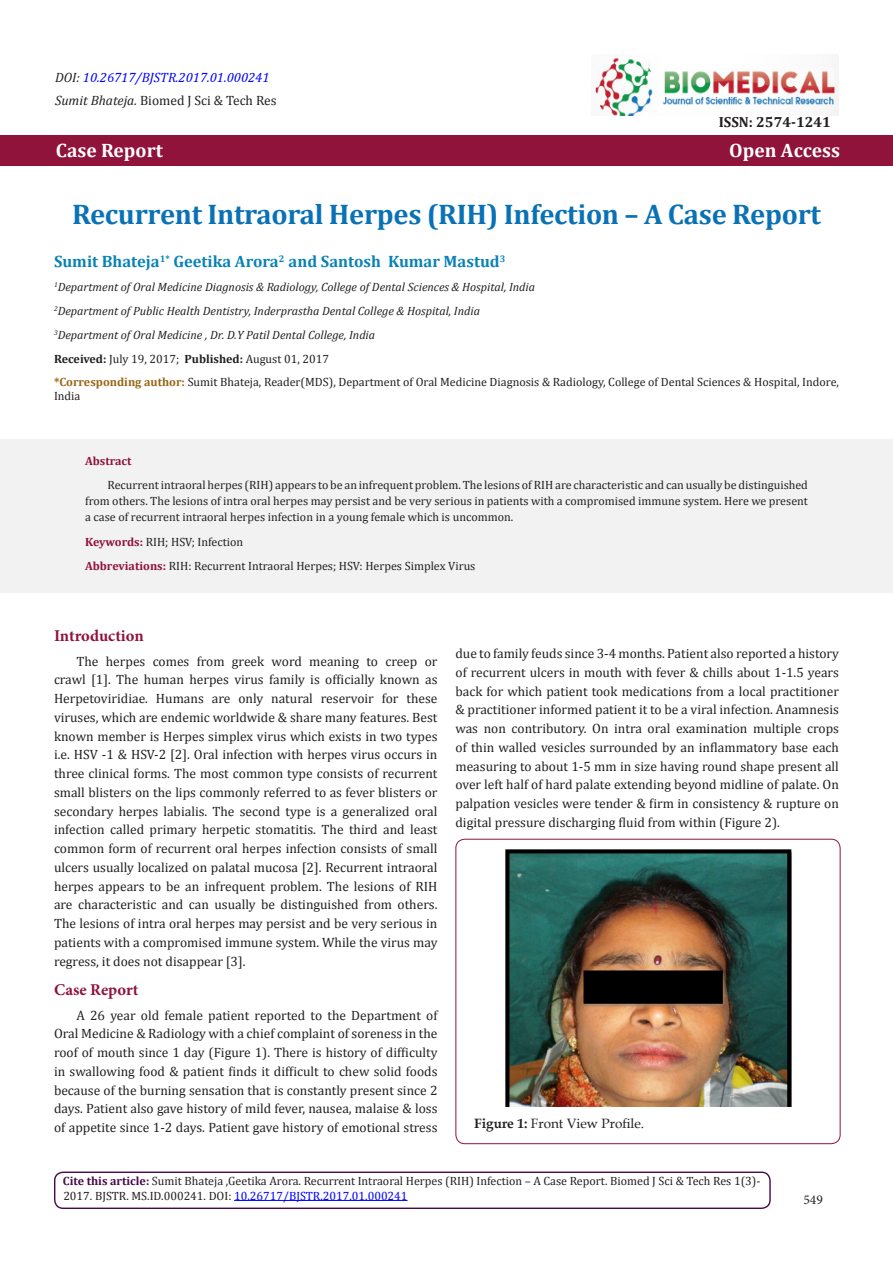
<style>
.page{position:relative;width:893px;height:1263px;background:#fff}
.page>*{position:absolute;margin:0;border:0;box-sizing:border-box;transform-origin:0 0}
.t1{font:700 28.5px "Cambria";letter-spacing:-.01em;color:#0971b5}
.t2{font:700 19.5px "Cambria";color:#fff}
.t3{font:700 16.5px "Cambria";color:#0983b5}
.t4{font:700 16.5px "Minion Pro";color:#8f133a}
.t5{font:700 14.7px "Cambria";color:#231f20}
.t6{font:13.5px/18.8px "Cambria";color:#231f20;text-align:justify}
.t7{font:italic 13.5px "Cambria";color:#00f}
.t8{font:13.5px "Book Antiqua";color:#231f20}
.t9{font:13.5px "Minion Pro";color:#231f20}
.t10{font:12px/15.8px "Cambria";color:#231f20}
.t11{font:italic 12px "Cambria";color:#231f20}
.t12{font:12px "Cambria";color:#00f}
.t13{font:700 12px "Cambria";color:#8f133a}
.s1{color:#231f20}
.s2{font-style:italic}
.s3{font-weight:700}
.s4{font-weight:700;color:#996515}
.s5{font-weight:700;color:#8f133a}
.s6{font-weight:700;color:#480a4b}
</style>
<div class="page">
<div style="left:0;top:136px;width:893px;height:30px;background:#8f133a"></div>
<div style="left:455px;top:839px;width:385px;height:305px;border:1px solid #8f133a;border-radius:9px"></div>
<img style="left:505px;top:849px;width:286px;height:257px">
<hr style="left:234px;top:1200px;width:174px;height:1px;background:#00f">
<div style="left:54px;top:1171px;width:717px;height:38px;border:1px solid #480a4b;border-radius:8px"></div>
<img style="left:595px;top:55px;width:243px;height:60px">
<div style="left:0;top:439px;width:893px;height:154px;background:#f2f2f2"></div>
<p class="t7" style="left:55px;top:67px;width:216px"><span class="s1">DOI:</span> 10.26717/BJSTR.2017.01.000241</p>
<p class="t6" style="left:55px;top:91px;width:223px"><span class="s2">Sumit Bhateja.</span> Biomed J Sci &amp; Tech Res</p>
<p class="t2" style="left:56px;top:137px;width:108px">Case Report</p>
<p class="t2" style="left:729px;top:137px;width:112px">Open Access</p>
<p class="t5" style="left:719px;top:111px;width:114px">ISSN: 2574-1241</p>
<p class="t1" style="left:72px;top:194px;width:750px">Recurrent Intraoral Herpes (RIH) Infection – A Case Report</p>
<p class="t3" style="left:54px;top:250px;width:453px">Sumit Bhateja<sup>1*</sup> Geetika Arora<sup>2</sup> and Santosh Kumar Mastud<sup>3</sup></p>
<p class="t11" style="left:54px;top:279px;width:483px"><sup>1</sup>Department of Oral Medicine Diagnosis &amp; Radiology, College of Dental Sciences &amp; Hospital, India</p>
<p class="t11" style="left:54px;top:303px;width:428px"><sup>2</sup>Department of Public Health Dentistry, Inderprastha Dental College &amp; Hospital, India</p>
<p class="t11" style="left:54px;top:327px;width:323px"><sup>3</sup>Department of Oral Medicine , Dr. D.Y Patil Dental College, India</p>
<p class="t10" style="left:54px;top:350px;width:277px"><span class="s3">Received:</span> July 19, 2017; <span class="s3">Published:</span> August 01, 2017</p>
<p class="t10" style="left:54px;top:375px;width:786px;line-height:14.4px"><span class="s4">*Corresponding author:</span> Sumit Bhateja, Reader(MDS), Department of Oral Medicine Diagnosis &amp; Radiology, College of Dental Sciences &amp; Hospital, Indore,<br>India</p>
<p class="t13" style="left:85px;top:452px;width:48px">Abstract</p>
<p class="t10" style="left:85px;top:477px;width:724px;text-align:justify;text-indent:22px">Recurrent intraoral herpes (RIH) appears to be an infrequent problem. The lesions of RIH are characteristic and can usually be distinguished from others. The lesions of intra oral herpes may persist and be very serious in patients with a compromised immune system. Here we present a case of recurrent intraoral herpes infection in a young female which is uncommon.</p>
<p class="t10" style="left:85px;top:534px;width:160px"><span class="s5">Keywords:</span> RIH; HSV; Infection</p>
<p class="t10" style="left:85px;top:558px;width:392px"><span class="s5">Abbreviations:</span> RIH: Recurrent Intraoral Herpes; HSV: Herpes Simplex Virus</p>
<p class="t4" style="left:54px;top:624px;width:91px">Introduction</p>
<p class="t6" style="left:54px;top:651px;width:385px;text-indent:22px">The herpes comes from greek word meaning to creep or crawl [1]. The human herpes virus family is officially known as Herpetoviridiae. Humans are only natural reservoir for these viruses, which are endemic worldwide &amp; share many features. Best known member is Herpes simplex virus which exists in two types i.e. HSV -1 &amp; HSV-2 [2]. Oral infection with herpes virus occurs in three clinical forms. The most common type consists of recurrent small blisters on the lips commonly referred to as fever blisters or secondary herpes labialis. The second type is a generalized oral infection called primary herpetic stomatitis. The third and least common form of recurrent oral herpes infection consists of small ulcers usually localized on palatal mucosa [2]. Recurrent intraoral herpes appears to be an infrequent problem. The lesions of RIH are characteristic and can usually be distinguished from others.<br>The lesions of intra oral herpes may persist and be very serious in patients with a compromised immune system. While the virus may regress, it does not disappear [3].</p>
<p class="t4" style="left:54px;top:978px;width:86px">Case Report</p>
<p class="t6" style="left:54px;top:1005px;width:385px;text-indent:22px">A 26 year old female patient reported to the Department of Oral Medicine &amp; Radiology with a chief complaint of soreness in the roof of mouth since 1 day (Figure 1). There is history of difficulty in swallowing food &amp; patient finds it difficult to chew solid foods because of the burning sensation that is constantly present since 2 days. Patient also gave history of mild fever, nausea, malaise &amp; loss of appetite since 1-2 days. Patient gave history of emotional stress</p>
<p class="t6" style="left:455px;top:644px;width:385px">due to family feuds since 3-4 months. Patient also reported a history of recurrent ulcers in mouth with fever &amp; chills about 1-1.5 years back for which patient took medications from a local practitioner &amp; practitioner informed patient it to be a viral infection. Anamnesis was non contributory. On intra oral examination multiple crops of thin walled vesicles surrounded by an inflammatory base each measuring to about 1-5 mm in size having round shape present all over left half of hard palate extending beyond midline of palate. On palpation vesicles were tender &amp; firm in consistency &amp; rupture on digital pressure discharging fluid from within (Figure 2).</p>
<p class="t8" style="left:474px;top:1114px;width:172px"><span class="s3">Figure 1:</span> Front View Profile.</p>
<p class="t10" style="left:63px;top:1173px;width:699px"><span class="s6">Cite this article:</span> Sumit Bhateja ,Geetika Arora. Recurrent Intraoral Herpes (RIH) Infection – A Case Report. Biomed J Sci &amp; Tech Res 1(3)-</p>
<p class="t12" style="left:63px;top:1188px;width:346px"><span class="s1">2017. BJSTR. MS.ID.000241. DOI:</span> 10.26717/BJSTR.2017.01.000241</p>
<p class="t9" style="left:803px;top:1191px;width:21px">549</p>
</div>
